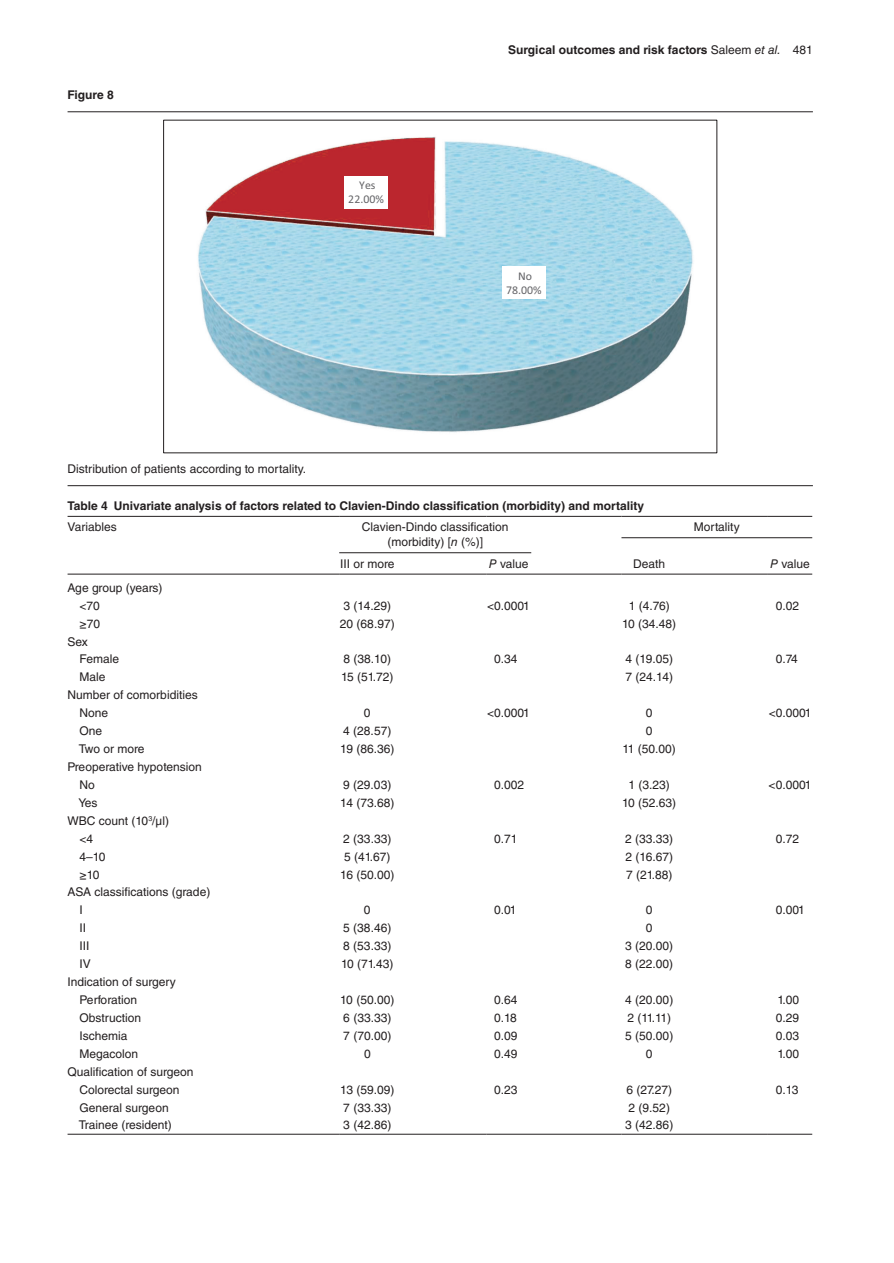
<style>
.page{position:relative;width:894px;height:1263px;background:#fff}
.page>*{position:absolute;margin:0;border:0;box-sizing:border-box;transform-origin:0 0}
.t1{font:12px/17.9px "Helvetica LT Std";color:#231f20}
.t2{font:700 12px "Helvetica LT Std";color:#231f20}
.t3{font:11.85px/14.4px "Calibri";color:#636366;text-align:center}
.s1{font-weight:400}
.s2{font-weight:400;font-style:italic}
.s3{font-style:italic}
</style>
<div class="page">
<hr style="left:68px;top:111px;width:744px;height:1px;background:#231f20">
<hr style="left:68px;top:485px;width:744px;height:1px;background:#231f20">
<img style="left:198px;top:137px;width:495px;height:296px">
<div style="left:502px;top:266px;width:43px;height:33px;background:#fff"></div>
<div style="left:344px;top:176px;width:43px;height:32px;background:#fff"></div>
<hr style="left:339px;top:516px;width:147px;height:1px;background:#231f20">
<hr style="left:486px;top:516px;width:135px;height:1px;background:#231f20">
<hr style="left:621px;top:516px;width:146px;height:1px;background:#231f20">
<hr style="left:767px;top:516px;width:44px;height:1px;background:#231f20">
<hr style="left:339px;top:574px;width:147px;height:1px;background:#231f20">
<hr style="left:486px;top:574px;width:135px;height:1px;background:#231f20">
<hr style="left:621px;top:574px;width:146px;height:1px;background:#231f20">
<hr style="left:767px;top:574px;width:44px;height:1px;background:#231f20">
<hr style="left:68px;top:516px;width:271px;height:1px;background:#231f20">
<hr style="left:68px;top:574px;width:271px;height:1px;background:#231f20">
<hr style="left:68px;top:1133px;width:271px;height:1px;background:#231f20">
<hr style="left:339px;top:1133px;width:147px;height:1px;background:#231f20">
<hr style="left:486px;top:1133px;width:135px;height:1px;background:#231f20">
<hr style="left:621px;top:1133px;width:146px;height:1px;background:#231f20">
<hr style="left:767px;top:1133px;width:44px;height:1px;background:#231f20">
<hr style="left:339px;top:552px;width:192px;height:1px;background:#231f20">
<hr style="left:621px;top:537px;width:190px;height:1px;background:#231f20">
<p class="t2" style="left:68px;top:87px;width:48px">Figure 8</p>
<p class="t3" style="left:348px;top:177px;width:37px">Yes<br>22.00%</p>
<p class="t2" style="left:508px;top:43px;width:306px">Surgical outcomes and risk factors <span class="s1">Saleem</span> <span class="s2">et al.</span> <span class="s1">481</span></p>
<p class="t3" style="left:506px;top:268px;width:37px">No<br>78.00%</p>
<p class="t1" style="left:68px;top:459px;width:240px">Distribution of patients according to mortality.</p>
<p class="t2" style="left:68px;top:498px;width:578px">Table 4 Univariate analysis of factors related to Clavien-Dindo classification (morbidity) and mortality</p>
<p class="t1" style="left:68px;top:518px;width:51px">Variables</p>
<p class="t1" style="left:362px;top:519px;width:148px;line-height:15px;text-align:center">Clavien-Dindo classification (morbidity) [<span class="s3">n</span> (%)]</p>
<p class="t1" style="left:693px;top:518px;width:47px">Mortality</p>
<p class="t1" style="left:340px;top:554px;width:56px">III or more</p>
<p class="t1" style="left:488px;top:554px;width:41px"><span class="s3">P</span> value</p>
<p class="t1" style="left:633px;top:554px;width:34px">Death</p>
<p class="t1" style="left:769px;top:554px;width:41px"><span class="s3">P</span> value</p>
<p class="t1" style="left:79px;top:578px;width:84px;text-indent:-12px">Age group (years) &lt;70</p>
<p class="t1" style="left:343px;top:596px;width:49px">3 (14.29)</p>
<p class="t1" style="left:487px;top:596px;width:44px">&lt;0.0001</p>
<p class="t1" style="left:628px;top:596px;width:42px">1 (4.76)</p>
<p class="t1" style="left:775px;top:596px;width:25px">0.02</p>
<p class="t1" style="left:79px;top:614px;width:22px">≥70</p>
<p class="t1" style="left:340px;top:614px;width:56px">20 (68.97)</p>
<p class="t1" style="left:622px;top:614px;width:56px">10 (34.48)</p>
<p class="t1" style="left:79px;top:632px;width:41px;text-indent:-12px">Sex<br>Female</p>
<p class="t1" style="left:343px;top:650px;width:49px">8 (38.10)</p>
<p class="t1" style="left:494px;top:650px;width:25px">0.34</p>
<p class="t1" style="left:625px;top:650px;width:49px">4 (19.05)</p>
<p class="t1" style="left:775px;top:650px;width:24px">0.74</p>
<p class="t1" style="left:79px;top:668px;width:28px">Male</p>
<p class="t1" style="left:341px;top:668px;width:54px">15 (51.72)</p>
<p class="t1" style="left:625px;top:668px;width:49px">7 (24.14)</p>
<p class="t1" style="left:79px;top:686px;width:120px;text-indent:-12px">Number of comorbidities<br>None</p>
<p class="t1" style="left:364px;top:704px;width:8px">0</p>
<p class="t1" style="left:487px;top:704px;width:44px">&lt;0.0001</p>
<p class="t1" style="left:645px;top:704px;width:8px">0</p>
<p class="t1" style="left:768px;top:704px;width:44px">&lt;0.0001</p>
<p class="t1" style="left:79px;top:722px;width:24px">One</p>
<p class="t1" style="left:343px;top:722px;width:50px">4 (28.57)</p>
<p class="t1" style="left:645px;top:722px;width:8px">0</p>
<p class="t1" style="left:79px;top:740px;width:67px">Two or more</p>
<p class="t1" style="left:340px;top:740px;width:56px">19 (86.36)</p>
<p class="t1" style="left:622px;top:740px;width:55px">11 (50.00)</p>
<p class="t1" style="left:79px;top:758px;width:124px;text-indent:-12px">Preoperative hypotension<br>No</p>
<p class="t1" style="left:343px;top:775px;width:50px">9 (29.03)</p>
<p class="t1" style="left:494px;top:775px;width:32px">0.002</p>
<p class="t1" style="left:628px;top:775px;width:43px">1 (3.23)</p>
<p class="t1" style="left:768px;top:775px;width:44px">&lt;0.0001</p>
<p class="t1" style="left:78px;top:793px;width:20px">Yes</p>
<p class="t1" style="left:340px;top:793px;width:56px">14 (73.68)</p>
<p class="t1" style="left:622px;top:793px;width:56px">10 (52.63)</p>
<p class="t1" style="left:80px;top:811px;width:91px;text-indent:-12px">WBC count (10<sup>3</sup>/μl) &lt;4</p>
<p class="t1" style="left:343px;top:829px;width:50px">2 (33.33)</p>
<p class="t1" style="left:494px;top:829px;width:25px">0.71</p>
<p class="t1" style="left:625px;top:829px;width:50px">2 (33.33)</p>
<p class="t1" style="left:775px;top:829px;width:25px">0.72</p>
<p class="t1" style="left:80px;top:847px;width:28px">4–10</p>
<p class="t1" style="left:344px;top:847px;width:48px">5 (41.67)</p>
<p class="t1" style="left:625px;top:847px;width:49px">2 (16.67)</p>
<p class="t1" style="left:80px;top:865px;width:21px">≥10</p>
<p class="t1" style="left:340px;top:865px;width:56px">16 (50.00)</p>
<p class="t1" style="left:626px;top:865px;width:48px">7 (21.88)</p>
<p class="t1" style="left:80px;top:883px;width:132px;text-indent:-12px">ASA classifications (grade)<br>I</p>
<p class="t1" style="left:364px;top:901px;width:8px">0</p>
<p class="t1" style="left:494px;top:901px;width:24px">0.01</p>
<p class="t1" style="left:645px;top:901px;width:8px">0</p>
<p class="t1" style="left:775px;top:901px;width:31px">0.001</p>
<p class="t1" style="left:80px;top:919px;width:8px">II</p>
<p class="t1" style="left:343px;top:919px;width:50px">5 (38.46)</p>
<p class="t1" style="left:645px;top:919px;width:8px">0</p>
<p class="t1" style="left:80px;top:937px;width:12px">III</p>
<p class="t1" style="left:343px;top:937px;width:50px">8 (53.33)</p>
<p class="t1" style="left:625px;top:937px;width:50px">3 (20.00)</p>
<p class="t1" style="left:80px;top:955px;width:13px">IV</p>
<p class="t1" style="left:341px;top:955px;width:54px">10 (71.43)</p>
<p class="t1" style="left:625px;top:955px;width:50px">8 (22.00)</p>
<p class="t1" style="left:80px;top:973px;width:98px;text-indent:-12px">Indication of surgery<br>Perforation</p>
<p class="t1" style="left:340px;top:990px;width:56px">10 (50.00)</p>
<p class="t1" style="left:494px;top:990px;width:25px">0.64</p>
<p class="t1" style="left:625px;top:990px;width:50px">4 (20.00)</p>
<p class="t1" style="left:777px;top:990px;width:23px">1.00</p>
<p class="t1" style="left:80px;top:1008px;width:63px">Obstruction</p>
<p class="t1" style="left:343px;top:1008px;width:50px">6 (33.33)</p>
<p class="t1" style="left:494px;top:1008px;width:24px">0.18</p>
<p class="t1" style="left:627px;top:1008px;width:45px">2 (11.11)</p>
<p class="t1" style="left:775px;top:1008px;width:25px">0.29</p>
<p class="t1" style="left:80px;top:1026px;width:50px">Ischemia</p>
<p class="t1" style="left:343px;top:1026px;width:50px">7 (70.00)</p>
<p class="t1" style="left:494px;top:1026px;width:25px">0.09</p>
<p class="t1" style="left:625px;top:1026px;width:50px">5 (50.00)</p>
<p class="t1" style="left:775px;top:1026px;width:25px">0.03</p>
<p class="t1" style="left:80px;top:1044px;width:60px">Megacolon</p>
<p class="t1" style="left:364px;top:1044px;width:8px">0</p>
<p class="t1" style="left:494px;top:1044px;width:25px">0.49</p>
<p class="t1" style="left:645px;top:1044px;width:8px">0</p>
<p class="t1" style="left:777px;top:1044px;width:23px">1.00</p>
<p class="t1" style="left:68px;top:1062px;width:127px;text-align:center">Qualification of surgeon<br>Colorectal surgeon</p>
<p class="t1" style="left:340px;top:1080px;width:56px">13 (59.09)</p>
<p class="t1" style="left:494px;top:1080px;width:25px">0.23</p>
<p class="t1" style="left:626px;top:1080px;width:47px">6 (27.27)</p>
<p class="t1" style="left:775px;top:1080px;width:24px">0.13</p>
<p class="t1" style="left:80px;top:1098px;width:91px">General surgeon</p>
<p class="t1" style="left:343px;top:1098px;width:50px">7 (33.33)</p>
<p class="t1" style="left:628px;top:1098px;width:43px">2 (9.52)</p>
<p class="t1" style="left:79px;top:1116px;width:94px">Trainee (resident)</p>
<p class="t1" style="left:343px;top:1116px;width:50px">3 (42.86)</p>
<p class="t1" style="left:625px;top:1116px;width:50px">3 (42.86)</p>
</div>
